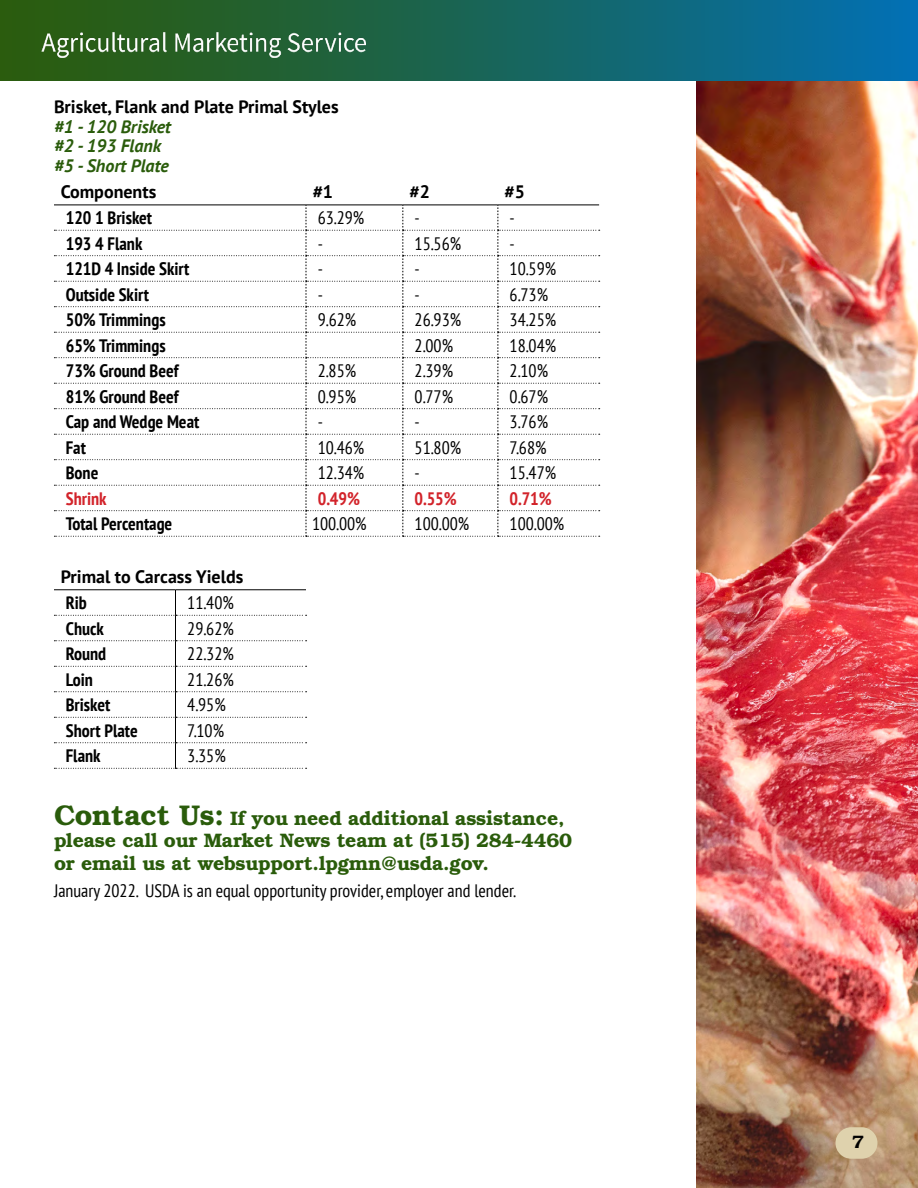
<style>
.page{position:relative;width:918px;height:1188px;background:#fff}
.page>*{position:absolute;margin:0;border:0;box-sizing:border-box;transform-origin:0 0}
.H2_span_small{font:700 19.5px/22.5px "Te X Gyre Bonum";letter-spacing:-.01em;color:#2a5c0b}
.table_body{font:condensed 18px "PT Sans";color:#000}
.table_body_bold{font:700 condensed 18px "PT Sans";color:#000}
.Table_header{font:700 18px "PT Sans";color:#000}
.body_span{font:condensed 18px "PT Sans";color:#000}
.Table_header2{font:italic 700 18px "PT Sans";color:#2a5c0b}
.table_body_red{font:700 condensed 18px "PT Sans";color:#d2232a}
.t1{font:700 18px "Te X Gyre Bonum";color:#000}
.s1{font-size:28.5px}
</style>
<div class="page">
<svg style="left:54px;top:205px;width:546px;height:332px"></svg>
<svg style="left:54px;top:590px;width:253px;height:179px"></svg>
<img style="left:697px;top:81px;width:221px;height:1107px">
<div style="left:835px;top:1127px;width:42px;height:32px;background:#dfd2ad;border-radius:16px"></div>
<div style="left:0;top:0;width:918px;height:81px;background:linear-gradient(to right,#2e5b02,#046fad)"></div>
<img style="left:36px;top:31px;width:330px;height:29px">
<p class="Table_header" style="left:54px;top:95px;width:286px">Brisket, Flank and Plate Primal Styles</p>
<p class="Table_header2" style="left:54px;top:115px;width:119px">#1 - 120 Brisket</p>
<p class="Table_header2" style="left:54px;top:134px;width:109px">#2 - 193 Flank</p>
<p class="Table_header2" style="left:54px;top:154px;width:116px">#5 - Short Plate</p>
<p class="Table_header" style="left:61px;top:180px;width:97px">Components</p>
<p class="Table_header" style="left:313px;top:180px;width:22px">#1</p>
<p class="Table_header" style="left:410px;top:180px;width:22px">#2</p>
<p class="Table_header" style="left:505px;top:180px;width:22px">#5</p>
<p class="table_body_bold" style="left:66px;top:206px;width:88px">120 1 Brisket</p>
<p class="table_body" style="left:318px;top:206px;width:48px">63.29%</p>
<p class="table_body" style="left:415px;top:206px;width:7px">-</p>
<p class="table_body" style="left:510px;top:206px;width:7px">-</p>
<p class="table_body_bold" style="left:66px;top:231px;width:78px">193 4 Flank</p>
<p class="table_body" style="left:318px;top:232px;width:7px">-</p>
<p class="table_body" style="left:415px;top:232px;width:48px">15.56%</p>
<p class="table_body" style="left:510px;top:232px;width:7px">-</p>
<p class="table_body_bold" style="left:66px;top:257px;width:125px">121D 4 Inside Skirt</p>
<p class="table_body" style="left:318px;top:257px;width:7px">-</p>
<p class="table_body" style="left:415px;top:257px;width:7px">-</p>
<p class="table_body" style="left:510px;top:257px;width:48px">10.59%</p>
<p class="table_body_bold" style="left:66px;top:282px;width:85px">Outside Skirt</p>
<p class="table_body" style="left:318px;top:283px;width:7px">-</p>
<p class="table_body" style="left:415px;top:283px;width:7px">-</p>
<p class="table_body" style="left:510px;top:283px;width:40px">6.73%</p>
<p class="table_body_bold" style="left:66px;top:308px;width:101px">50% Trimmings</p>
<p class="table_body" style="left:318px;top:308px;width:40px">9.62%</p>
<p class="table_body" style="left:415px;top:308px;width:48px">26.93%</p>
<p class="table_body" style="left:510px;top:308px;width:48px">34.25%</p>
<p class="table_body_bold" style="left:66px;top:333px;width:101px">65% Trimmings</p>
<p class="table_body" style="left:415px;top:334px;width:40px">2.00%</p>
<p class="table_body" style="left:510px;top:334px;width:48px">18.04%</p>
<p class="table_body_bold" style="left:66px;top:359px;width:114px">73% Ground Beef</p>
<p class="table_body" style="left:318px;top:359px;width:40px">2.85%</p>
<p class="table_body" style="left:415px;top:359px;width:40px">2.39%</p>
<p class="table_body" style="left:510px;top:359px;width:40px">2.10%</p>
<p class="table_body_bold" style="left:66px;top:384px;width:114px">81% Ground Beef</p>
<p class="table_body" style="left:318px;top:385px;width:40px">0.95%</p>
<p class="table_body" style="left:415px;top:385px;width:40px">0.77%</p>
<p class="table_body" style="left:510px;top:385px;width:40px">0.67%</p>
<p class="table_body_bold" style="left:66px;top:410px;width:135px">Cap and Wedge Meat</p>
<p class="table_body" style="left:318px;top:410px;width:7px">-</p>
<p class="table_body" style="left:415px;top:410px;width:7px">-</p>
<p class="table_body" style="left:510px;top:410px;width:40px">3.76%</p>
<p class="table_body_bold" style="left:66px;top:435px;width:22px">Fat</p>
<p class="table_body" style="left:318px;top:436px;width:48px">10.46%</p>
<p class="table_body" style="left:415px;top:436px;width:48px">51.80%</p>
<p class="table_body" style="left:510px;top:436px;width:38px">7.68%</p>
<p class="table_body_bold" style="left:66px;top:461px;width:34px">Bone</p>
<p class="table_body" style="left:318px;top:461px;width:48px">12.34%</p>
<p class="table_body" style="left:415px;top:461px;width:7px">-</p>
<p class="table_body" style="left:510px;top:461px;width:48px">15.47%</p>
<p class="table_body_red" style="left:66px;top:486px;width:42px">Shrink</p>
<p class="table_body_red" style="left:318px;top:486px;width:44px">0.49%</p>
<p class="table_body_red" style="left:415px;top:486px;width:44px">0.55%</p>
<p class="table_body_red" style="left:510px;top:486px;width:44px">0.71%</p>
<p class="table_body_bold" style="left:66px;top:512px;width:108px">Total Percentage</p>
<p class="table_body" style="left:312px;top:512px;width:56px">100.00%</p>
<p class="table_body" style="left:415px;top:512px;width:56px">100.00%</p>
<p class="table_body" style="left:510px;top:512px;width:56px">100.00%</p>
<p class="Table_header" style="left:61px;top:565px;width:184px">Primal to Carcass Yields</p>
<p class="table_body_bold" style="left:66px;top:591px;width:23px">Rib</p>
<p class="table_body" style="left:187px;top:591px;width:48px">11.40%</p>
<p class="table_body_bold" style="left:66px;top:616px;width:40px">Chuck</p>
<p class="table_body" style="left:187px;top:617px;width:48px">29.62%</p>
<p class="table_body_bold" style="left:66px;top:642px;width:42px">Round</p>
<p class="table_body" style="left:187px;top:642px;width:48px">22.32%</p>
<p class="table_body_bold" style="left:66px;top:667px;width:29px">Loin</p>
<p class="table_body" style="left:187px;top:668px;width:48px">21.26%</p>
<p class="table_body_bold" style="left:66px;top:693px;width:46px">Brisket</p>
<p class="table_body" style="left:187px;top:693px;width:40px">4.95%</p>
<p class="table_body_bold" style="left:66px;top:718px;width:73px">Short Plate</p>
<p class="table_body" style="left:187px;top:719px;width:38px">7.10%</p>
<p class="table_body_bold" style="left:66px;top:744px;width:36px">Flank</p>
<p class="table_body" style="left:187px;top:744px;width:40px">3.35%</p>
<p class="H2_span_small" style="left:54px;top:805px;width:519px"><span class="s1">Contact Us:</span> If you need additional assistance, please call our Market News team at (515) 284-4460 or email us at websupport.lpgmn@usda.gov.</p>
<p class="body_span" style="left:54px;top:879px;width:463px">January 2022. USDA is an equal opportunity provider, employer and lender.</p>
<p class="t1" style="left:852px;top:1128px;width:13px">7</p>
</div>
